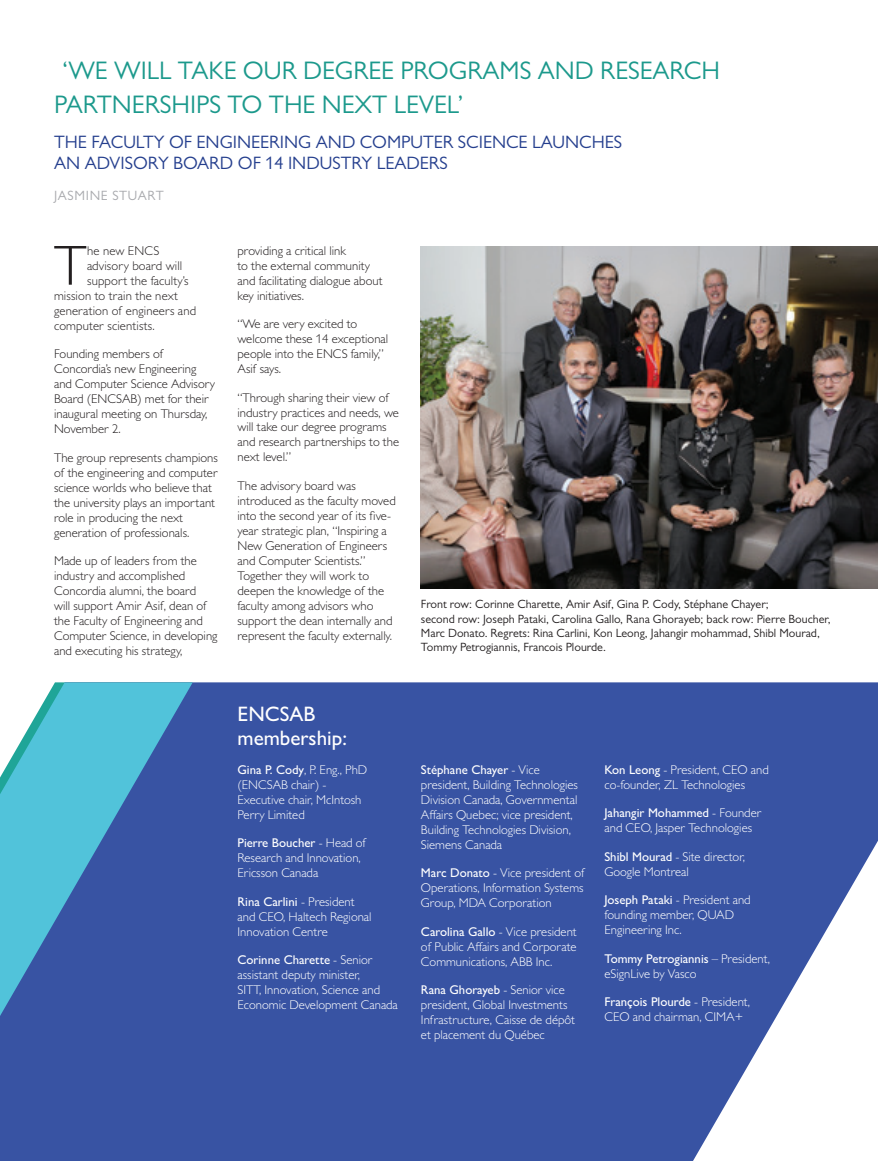
<style>
.page{position:relative;width:878px;height:1161px;background:#fff}
.page>*{position:absolute;margin:0;border:0;box-sizing:border-box;transform-origin:0 0}
.t1{font:300 56.7px "Gill Sans MT Pro";color:#231f20}
.t2{font:25.5px/34.5px "Gill Sans MT Pro";color:#1c998c}
.t3{font:500 21px/24px "Gill Sans MT Pro";color:#fff}
.t4{font:18px/21px "Gill Sans MT Pro";color:#253f8e}
.t5{font:13.5px "Gill Sans MT Pro";letter-spacing:.05em;color:#a8a9ad}
.t6{font:300 12.75px/15px "Gill Sans MT Pro";color:#231f20}
.t7{font:300 12.75px/15px "Gill Sans MT Pro";color:#fff}
.t8{font:12px/14.4px "Gill Sans MT Pro";color:#231f20}
.s1{font-weight:500}
</style>
<div class="page">
<img style="left:421px;top:246px;width:457px;height:343px">
<svg style="left:193px;top:682px;width:685px;height:479px;background:#4a62ab"></svg>
<svg style="left:0;top:682px;width:193px;height:479px;background:#457bb6"></svg>
<h2 class="t2" style="left:54px;top:53px;width:667px;text-indent:8px">‘WE WILL TAKE OUR DEGREE PROGRAMS AND RESEARCH<br>PARTNERSHIPS TO THE NEXT LEVEL’</h2>
<h3 class="t4" style="left:54px;top:131px;width:569px">THE FACULTY OF ENGINEERING AND COMPUTER SCIENCE LAUNCHES<br>AN ADVISORY BOARD OF 14 INDUSTRY LEADERS</h3>
<p class="t5" style="left:54px;top:188px;width:111px">JASMINE STUART</p>
<h1 class="t1" style="left:54px;top:232px;width:34px">T</h1>
<p class="t6" style="left:87px;top:243px;width:74px">he new ENCS</p>
<p class="t6" style="left:87px;top:258px;width:97px">advisory board will</p>
<p class="t6" style="left:87px;top:273px;width:103px">support the faculty’s</p>
<p class="t6" style="left:54px;top:288px;width:125px">mission to train the next</p>
<p class="t6" style="left:54px;top:303px;width:144px">generation of engineers and</p>
<p class="t6" style="left:54px;top:318px;width:102px">computer scientists.</p>
<p class="t6" style="left:54px;top:346px;width:163px">Founding members of<br>Concordia’s new Engineering and Computer Science Advisory<br>Board (ENCSAB) met for their inaugural meeting on Thursday,<br>November 2.</p>
<p class="t6" style="left:54px;top:450px;width:165px">The group represents champions of the engineering and computer science worlds who believe that the university plays an important role in producing the next generation of professionals.</p>
<p class="t6" style="left:54px;top:553px;width:165px">Made up of leaders from the industry and accomplished<br>Concordia alumni, the board<br>will support Amir Asif, dean of the Faculty of Engineering and<br>Computer Science, in developing and executing his strategy,</p>
<p class="t6" style="left:237px;top:243px;width:147px">providing a critical link<br>to the external community and facilitating dialogue about key initiatives.</p>
<p class="t6" style="left:237px;top:316px;width:152px">“We are very excited to welcome these 14 exceptional people into the ENCS family,”<br>Asif says.</p>
<p class="t6" style="left:237px;top:390px;width:163px">“Through sharing their view of industry practices and needs, we will take our degree programs and research partnerships to the next level.”</p>
<p class="t6" style="left:237px;top:478px;width:160px">The advisory board was introduced as the faculty moved into the second year of its five&shy;year strategic plan, “Inspiring a<br>New Generation of Engineers and Computer Scientists.”<br>Together they will work to deepen the knowledge of the faculty among advisors who support the dean internally and represent the faculty externally.</p>
<h3 class="t3" style="left:237px;top:702px;width:111px">ENCSAB membership:</h3>
<p class="t7" style="left:237px;top:762px;width:131px"><span class="s1">Gina P. Cody</span>, P. Eng., PhD (ENCSAB chair) -<br>Executive chair, McIntosh<br>Perry Limited</p>
<p class="t7" style="left:237px;top:835px;width:130px"><span class="s1">Pierre Boucher</span> - Head of<br>Research and Innovation,<br>Ericsson Canada</p>
<p class="t7" style="left:237px;top:894px;width:136px"><span class="s1">Rina Carlini</span> - President and CEO, Haltech Regional<br>Innovation Centre</p>
<p class="t7" style="left:237px;top:952px;width:162px"><span class="s1">Corinne Charette</span> - Senior assistant deputy minister,<br>SITT, Innovation, Science and<br>Economic Development Canada</p>
<p class="t8" style="left:421px;top:597px;width:411px">Front row: Corinne Charette, Amir Asif, Gina P. Cody, Stéphane Chayer;<br>second row: Joseph Pataki, Carolina Gallo, Rana Ghorayeb; back row: Pierre Boucher, Marc Donato. Regrets: Rina Carlini, Kon Leong, Jahangir mohammad, Shibl Mourad, Tommy Petrogiannis, Francois Plourde.</p>
<p class="t7" style="left:421px;top:762px;width:158px"><span class="s1">Stéphane Chayer</span> - Vice president, Building Technologies<br>Division Canada, Governmental<br>Affairs Quebec; vice president,<br>Building Technologies Division,<br>Siemens Canada</p>
<p class="t7" style="left:421px;top:865px;width:165px;text-align:justify"><span class="s1">Marc Donato</span> - Vice president of Operations, Information Systems Group, MDA Corporation</p>
<p class="t7" style="left:421px;top:924px;width:157px;text-align:justify"><span class="s1">Carolina Gallo</span> - Vice president of Public Affairs and Corporate Communications, ABB Inc.</p>
<p class="t7" style="left:421px;top:982px;width:156px"><span class="s1">Rana Ghorayeb</span> - Senior vice president, Global Investments<br>Infrastructure, Caisse de dépôt et placement du Québec</p>
<p class="t7" style="left:604px;top:762px;width:166px"><span class="s1">Kon Leong</span> - President, CEO and co-founder, ZL Technologies</p>
<p class="t7" style="left:604px;top:805px;width:159px"><span class="s1">Jahangir Mohammed</span> - Founder and CEO, Jasper Technologies</p>
<p class="t7" style="left:604px;top:849px;width:142px"><span class="s1">Shibl Mourad</span> - Site director,<br>Google Montreal</p>
<p class="t7" style="left:604px;top:892px;width:148px"><span class="s1">Joseph Pataki</span> - President and founding member, QUAD<br>Engineering Inc.</p>
<p class="t7" style="left:604px;top:951px;width:167px"><span class="s1">Tommy Petrogiannis</span> – President, eSignLive by Vasco</p>
<p class="t7" style="left:604px;top:994px;width:147px"><span class="s1">François Plourde</span> - President,<br>CEO and chairman, CIMA+</p>
</div>
